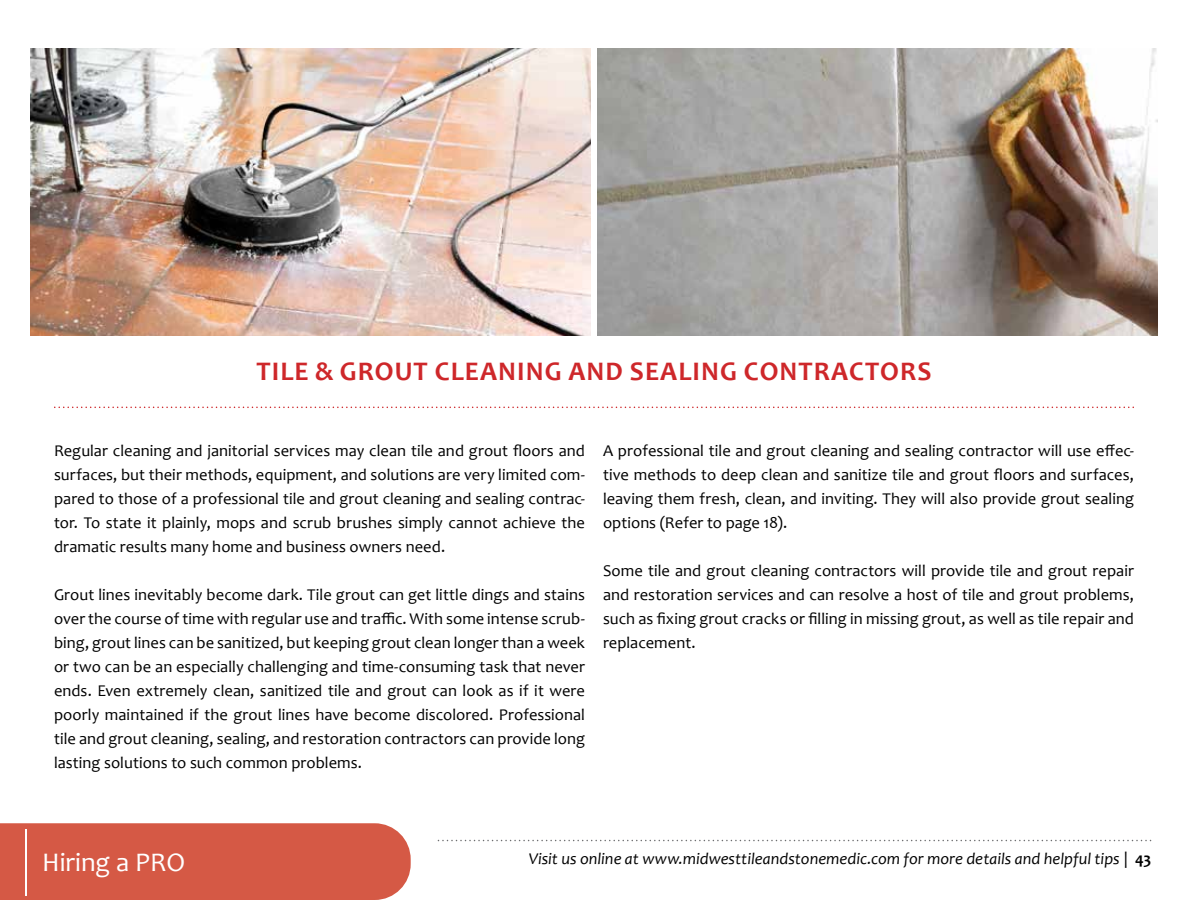
<style>
.page{position:relative;width:1188px;height:918px;background:#fff}
.page>*{position:absolute;margin:0;border:0;box-sizing:border-box;transform-origin:0 0}
.t1{font:700 27px "Candara";letter-spacing:.04em;color:#ce272a}
.t2{font:27px "Candara";color:#fff}
.t3{font:16.5px/24px "Candara";color:#000;text-align:justify}
.t4{font:italic 16.5px "Candara";color:#000}
.s1{font-style:normal}
.s2{font-weight:700;font-style:normal}
</style>
<div class="page">
<svg style="left:438px;top:840px;width:713px;height:1px"></svg>
<div style="left:0;top:823px;width:411px;height:77px;background:#d55945"></div>
<hr style="left:25px;top:829px;width:2px;height:67px;background:#fff">
<svg style="left:54px;top:407px;width:1080px;height:1px"></svg>
<img style="left:30px;top:48px;width:561px;height:288px">
<img style="left:597px;top:48px;width:561px;height:288px">
<h1 class="t1" style="left:257px;top:355px;width:676px">TILE &amp; GROUT CLEANING AND SEALING CONTRACTORS</h1>
<p class="t3" style="left:54px;top:439px;width:533px">Regular cleaning and janitorial services may clean tile and grout floors and surfaces, but their methods, equipment, and solutions are very limited com&shy;pared to those of a professional tile and grout cleaning and sealing contrac&shy;tor. To state it plainly, mops and scrub brushes simply cannot achieve the dramatic results many home and business owners need.</p>
<p class="t3" style="left:54px;top:583px;width:533px">Grout lines inevitably become dark. Tile grout can get little dings and stains over the course of time with regular use and traffic. With some intense scrub&shy;bing, grout lines can be sanitized, but keeping grout clean longer than a week or two can be an especially challenging and time-consuming task that never ends. Even extremely clean, sanitized tile and grout can look as if it were poorly maintained if the grout lines have become discolored. Professional tile and grout cleaning, sealing, and restoration contractors can provide long lasting solutions to such common problems.</p>
<p class="t3" style="left:603px;top:439px;width:533px">A professional tile and grout cleaning and sealing contractor will use effec&shy;tive methods to deep clean and sanitize tile and grout floors and surfaces, leaving them fresh, clean, and inviting. They will also provide grout sealing options (Refer to page 18).</p>
<p class="t3" style="left:603px;top:559px;width:533px">Some tile and grout cleaning contractors will provide tile and grout repair and restoration services and can resolve a host of tile and grout problems, such as fixing grout cracks or filling in missing grout, as well as tile repair and replacement.</p>
<h1 class="t2" style="left:42px;top:846px;width:145px">Hiring a PRO</h1>
<p class="t4" style="left:529px;top:848px;width:624px">Visit us online at www.midwesttileandstonemedic.com for more details and helpful tips <span class="s1">|</span> <span class="s2">43</span></p>
</div>
